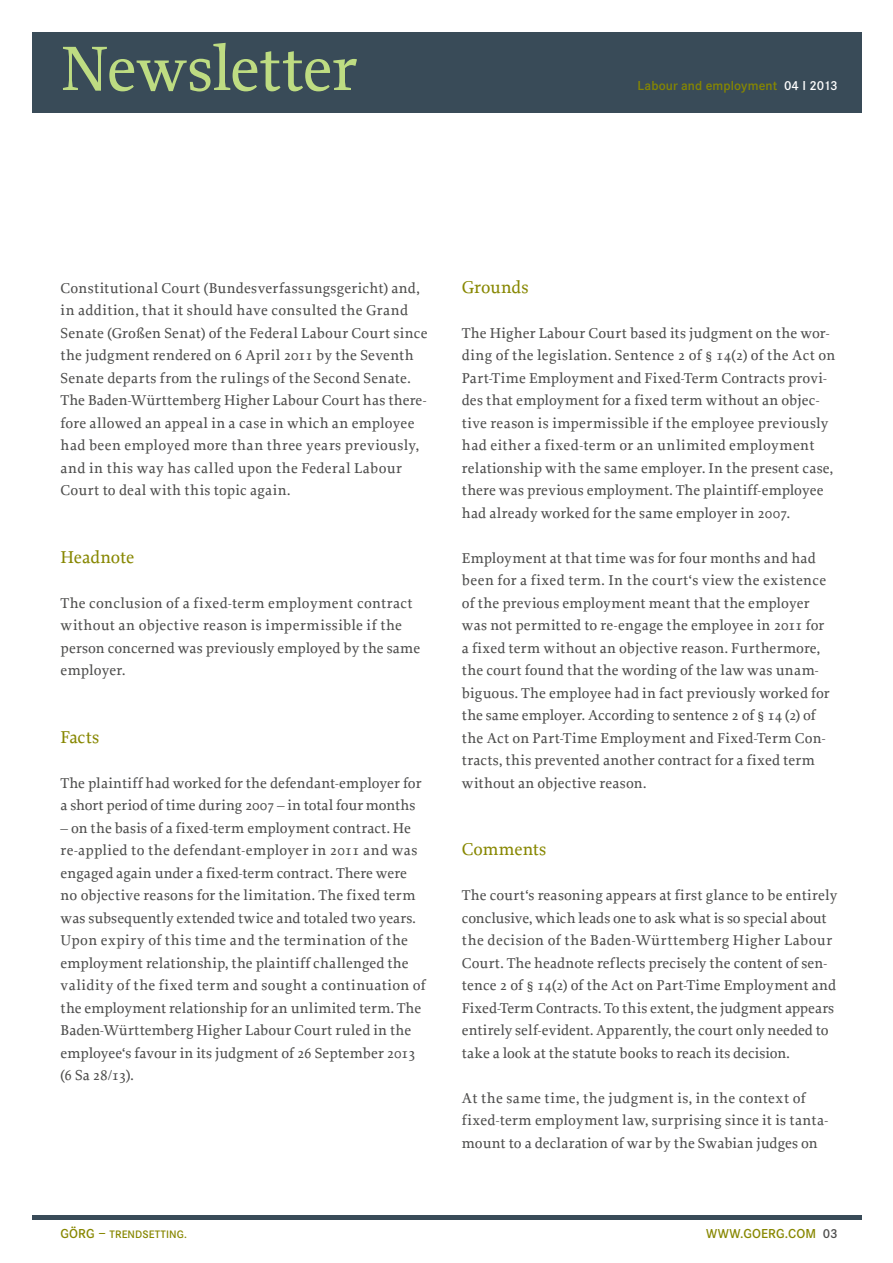
<style>
.page{position:relative;width:893px;height:1263px;background:#fff}
.page>*{position:absolute;margin:0;border:0;box-sizing:border-box;transform-origin:0 0}
.t1{font:500 66px "Proforma";letter-spacing:-.015em;color:#bedc82}
.t2{font:500 18px "Proforma";letter-spacing:-.01em;color:#878700}
.t3{font:500 15px/22.5px "Proforma";letter-spacing:.01em;color:#4d4d4c}
.t4{font:600 13.5px "Corporate S";letter-spacing:.01em;color:#878700}
.t5{font:600 11.25px "Corporate S";letter-spacing:.01em;color:#878700}
.s1{color:#fff}
.s2{font-size:13.5px}
.s3{color:#4d4d4c}
</style>
<div class="page">
<div style="left:32px;top:32px;width:829px;height:80px;background:#394b58"></div>
<div style="left:32px;top:1215px;width:829px;height:5px;background:#394b58"></div>
<h1 class="t1" style="left:61px;top:28px;width:298px">Newsletter</h1>
<p class="t4" style="left:638px;top:78px;width:202px">Labour and employment <span class="s1">04 I 2013</span></p>
<p class="t3" style="left:61px;top:276px;width:368px">Constitutional Court (Bundesverfassungsgericht) and, in addition, that it should have consulted the Grand Senate (Großen Senat) of the Federal Labour Court since the judgment rendered on 6 April 2011 by the Seventh Senate departs from the rulings of the Second Senate.<br>The Baden-Württemberg Higher Labour Court has there&shy;fore allowed an appeal in a case in which an employee had been employed more than three years previously, and in this way has called upon the Federal Labour Court to deal with this topic again.</p>
<p class="t2" style="left:61px;top:546px;width:75px">Headnote</p>
<p class="t3" style="left:61px;top:591px;width:361px">The conclusion of a fixed-term employment contract without an objective reason is impermissible if the person concerned was previously employed by the same employer.</p>
<p class="t2" style="left:61px;top:726px;width:40px">Facts</p>
<p class="t3" style="left:61px;top:771px;width:362px">The plaintiff had worked for the defendant-employer for a short period of time during 2007 – in total four months</p>
<p class="t3" style="left:61px;top:816px;width:367px">– on the basis of a fixed-term employment contract. He re-applied to the defendant-employer in 2011 and was engaged again under a fixed-term contract. There were no objective reasons for the limitation. The fixed term was subsequently extended twice and totaled two years.<br>Upon expiry of this time and the termination of the employment relationship, the plaintiff challenged the validity of the fixed term and sought a continuation of the employment relationship for an unlimited term. The Baden-Württemberg Higher Labour Court ruled in the employee‘s favour in its judgment of 26 September 2013 (6 Sa 28/13).</p>
<p class="t5" style="left:61px;top:1227px;width:128px"><span class="s2">GÖRG –</span> TRENDSETTING.</p>
<p class="t2" style="left:462px;top:276px;width:68px">Grounds</p>
<p class="t3" style="left:462px;top:321px;width:375px">The Higher Labour Court based its judgment on the wor&shy;ding of the legislation. Sentence 2 of § 14(2) of the Act on Part-Time Employment and Fixed-Term Contracts provi&shy;des that employment for a fixed term without an objec&shy;tive reason is impermissible if the employee previously had either a fixed-term or an unlimited employment relationship with the same employer. In the present case, there was previous employment. The plaintiff-employee had already worked for the same employer in 2007.</p>
<p class="t3" style="left:462px;top:546px;width:369px">Employment at that time was for four months and had been for a fixed term. In the court‘s view the existence of the previous employment meant that the employer was not permitted to re-engage the employee in 2011 for a fixed term without an objective reason. Furthermore, the court found that the wording of the law was unam&shy;biguous. The employee had in fact previously worked for the same employer. According to sentence 2 of § 14 (2) of the Act on Part-Time Employment and Fixed-Term Con&shy;tracts, this prevented another contract for a fixed term without an objective reason.</p>
<p class="t2" style="left:462px;top:838px;width:86px">Comments</p>
<p class="t3" style="left:462px;top:884px;width:377px">The court‘s reasoning appears at first glance to be entirely conclusive, which leads one to ask what is so special about the decision of the Baden-Württemberg Higher Labour Court. The headnote reflects precisely the content of sen&shy;tence 2 of § 14(2) of the Act on Part-Time Employment and Fixed-Term Contracts. To this extent, the judgment appears entirely self-evident. Apparently, the court only needed to take a look at the statute books to reach its decision.</p>
<p class="t3" style="left:462px;top:1086px;width:368px">At the same time, the judgment is, in the context of fixed-term employment law, surprising since it is tanta&shy;mount to a declaration of war by the Swabian judges on</p>
<p class="t4" style="left:706px;top:1225px;width:133px">WWW.GOERG.COM <span class="s3">03</span></p>
</div>
